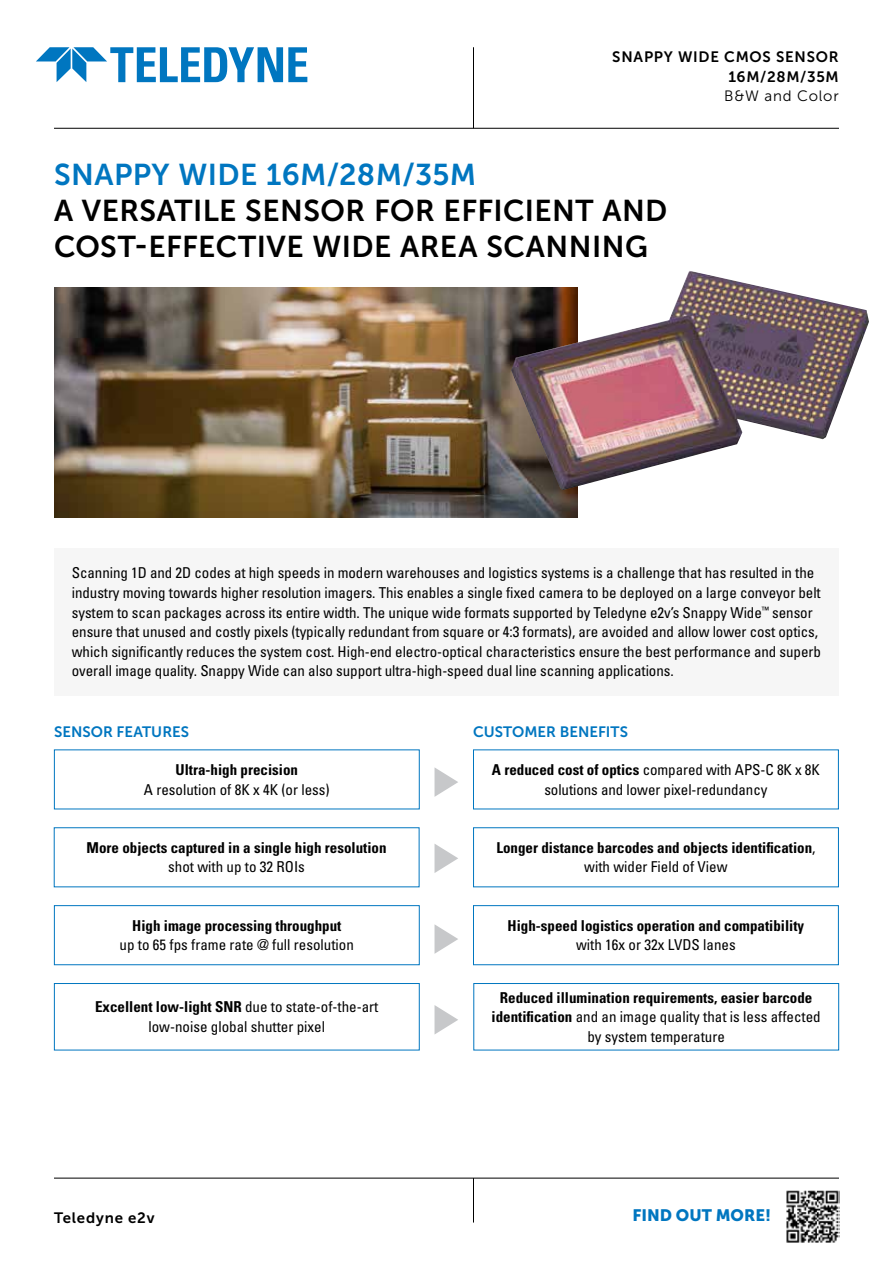
<style>
.page{position:relative;width:893px;height:1263px;background:#fff}
.page>*{position:absolute;margin:0;border:0;box-sizing:border-box;transform-origin:0 0}
.t1{font:30px/36px "Museo Sans 700";letter-spacing:.015em;color:#000}
.t2{font:30px "Museo Sans 700";letter-spacing:.01em;color:#0076c0}
.t3{font:16.5px "Museo Sans 900";color:#0076c0}
.t4{font:condensed 15px/19.5px "Univers LT Std";letter-spacing:-.005em;color:#000;text-align:center}
.t5{font:700 condensed 15px/19.5px "Univers LT Std";color:#000;text-align:center}
.t6{font:15px/19.5px "Museo Sans 700";letter-spacing:.05em;color:#000;text-align:right}
.t7{font:15px "Museo Sans 700";color:#0076c0}
.t8{font:15px "Museo Sans 300";letter-spacing:.055em;color:#000}
.s1{font-weight:700}
.s2{font-weight:400}
</style>
<div class="page">
<svg style="left:36px;top:47px;width:271px;height:35px"></svg>
<hr style="left:54px;top:128px;width:785px;height:1px;background:#000">
<hr style="left:473px;top:47px;width:1px;height:81px;background:#000">
<div style="left:54px;top:905px;width:366px;height:60px;border:1px solid #0076c0"></div>
<div style="left:54px;top:983px;width:366px;height:67px;border:1px solid #0076c0"></div>
<div style="left:473px;top:905px;width:366px;height:60px;border:1px solid #0076c0"></div>
<div style="left:473px;top:983px;width:366px;height:67px;border:1px solid #0076c0"></div>
<div style="left:54px;top:548px;width:785px;height:148px;background:#f6f6f6"></div>
<img style="left:54px;top:288px;width:523px;height:230px">
<img style="left:786px;top:1190px;width:53px;height:53px">
<hr style="left:54px;top:1178px;width:785px;height:1px;background:#000">
<hr style="left:473px;top:1178px;width:1px;height:44px;background:#000">
<svg style="left:434px;top:1005px;width:24px;height:29px"></svg>
<svg style="left:434px;top:924px;width:24px;height:30px"></svg>
<svg style="left:434px;top:844px;width:24px;height:29px"></svg>
<svg style="left:434px;top:767px;width:24px;height:30px"></svg>
<img style="left:511px;top:271px;width:358px;height:219px">
<p class="t6" style="left:612px;top:47px;width:228px">SNAPPY WIDE CMOS SENSOR<br>16M/28M/35M</p>
<p class="t8" style="left:724px;top:88px;width:116px">B&amp;W and Color</p>
<h1 class="t2" style="left:54px;top:158px;width:424px">SNAPPY WIDE 16M/28M/35M</h1>
<h1 class="t1" style="left:54px;top:193px;width:615px">A VERSATILE SENSOR FOR EFFICIENT AND<br>COST-EFFECTIVE WIDE AREA SCANNING</h1>
<p class="t4" style="left:72px;top:563px;width:750px;text-align:left">Scanning 1D and 2D codes at high speeds in modern warehouses and logistics systems is a challenge that has resulted in the industry moving towards higher resolution imagers. This enables a single fixed camera to be deployed on a large conveyor belt system to scan packages across its entire width. The unique wide formats supported by Teledyne e2v’s Snappy Wide<sup>™</sup> sensor ensure that unused and costly pixels (typically redundant from square or 4:3 formats), are avoided and allow lower cost optics, which significantly reduces the system cost. High-end electro-optical characteristics ensure the best performance and superb overall image quality. Snappy Wide can also support ultra-high-speed dual line scanning applications.</p>
<p class="t7" style="left:54px;top:724px;width:137px">SENSOR FEATURES</p>
<p class="t7" style="left:473px;top:724px;width:157px">CUSTOMER BENEFITS</p>
<p class="t5" style="left:176px;top:760px;width:124px">Ultra-high precision</p>
<p class="t4" style="left:144px;top:779px;width:187px">A resolution of 8K x 4K (or less)</p>
<p class="t4" style="left:492px;top:760px;width:329px"><span class="s1">A reduced cost of optics</span> compared with APS-C 8K x 8K solutions and lower pixel-redundancy</p>
<p class="t5" style="left:87px;top:838px;width:301px">More objects captured in a single high resolution</p>
<p class="t4" style="left:168px;top:857px;width:138px">shot with up to 32 ROIs</p>
<p class="t5" style="left:496px;top:838px;width:321px">Longer distance barcodes and objects identification<span class="s2">, with wider Field of View</span></p>
<p class="t5" style="left:132px;top:916px;width:211px">High image processing throughput</p>
<p class="t4" style="left:120px;top:935px;width:236px">up to 65 fps frame rate @ full resolution</p>
<p class="t5" style="left:508px;top:916px;width:298px">High-speed logistics operation and compatibility</p>
<p class="t4" style="left:576px;top:935px;width:161px">with 16x or 32x LVDS lanes</p>
<p class="t4" style="left:95px;top:997px;width:285px"><span class="s1">Excellent low-light SNR</span> due to state-of-the-art low-noise global shutter pixel</p>
<p class="t5" style="left:492px;top:987px;width:331px">Reduced illumination requirements, easier barcode identification <span class="s2">and an image quality that is less affected by system temperature</span></p>
<p class="t6" style="left:54px;top:1207px;width:102px">Teledyne e2v</p>
<p class="t3" style="left:632px;top:1206px;width:140px">FIND OUT MORE!</p>
</div>
